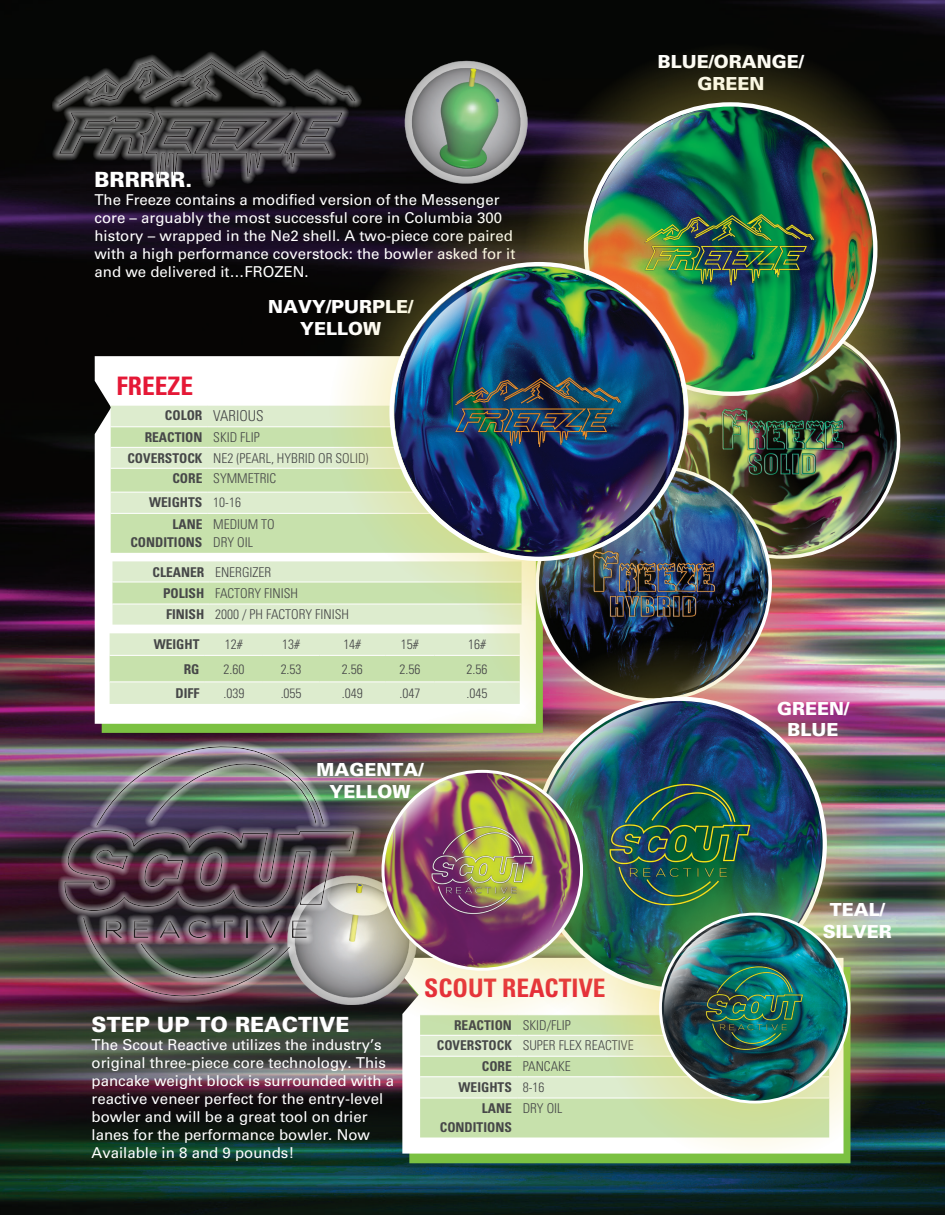
<style>
.page{position:relative;width:945px;height:1215px;background:#fff}
.page>*{position:absolute;margin:0;border:0;box-sizing:border-box;transform-origin:0 0}
.t1{font:700 condensed 25.5px "Univers LT Std";color:#e51836}
.t2{font:900 21px "Univers LT Std";color:#fff}
.t3{font:900 18px/21.6px "Univers LT Std";color:#fff;text-align:center}
.t4{font:15px/18px "Univers LT Std";color:#fff}
.t5{font:300 condensed 15px "Univers LT Std";color:#464748}
.t6{font:300 condensed 13.5px/21.3px "Univers LT Std";color:#464748}
.t7{font:700 condensed 13.5px/21.1px "Univers LT Std";color:#464748}
.s1{font-weight:300;font-size:15px}
.s2{font-weight:300}
.s3{font-weight:700}
</style>
<div class="page">
<img style="left:0;top:0;width:945px;height:1215px">
<svg style="left:95px;top:356px;width:380px;height:368px"></svg>
<svg style="left:112px;top:561px;width:363px;height:64px;background:#d6e8c4"></svg>
<hr style="left:112px;top:581px;width:98px;height:2px;background:#fff">
<hr style="left:210px;top:581px;width:312px;height:2px;background:#fff">
<hr style="left:112px;top:604px;width:98px;height:1px;background:#fff">
<hr style="left:210px;top:604px;width:312px;height:1px;background:#fff">
<div style="left:111px;top:406px;width:218px;height:20px;background:#ddecce"></div>
<svg style="left:111px;top:427px;width:218px;height:126px;background:#cee4b7"></svg>
<hr style="left:111px;top:405px;width:97px;height:1px;background:#fff">
<hr style="left:208px;top:405px;width:312px;height:1px;background:#fff">
<hr style="left:111px;top:426px;width:97px;height:1px;background:#fff">
<hr style="left:208px;top:426px;width:312px;height:1px;background:#fff">
<hr style="left:111px;top:447px;width:97px;height:1px;background:#fff">
<hr style="left:208px;top:447px;width:312px;height:1px;background:#fff">
<hr style="left:111px;top:468px;width:97px;height:1px;background:#fff">
<hr style="left:208px;top:468px;width:312px;height:1px;background:#fff">
<hr style="left:111px;top:492px;width:97px;height:1px;background:#fff">
<hr style="left:208px;top:492px;width:312px;height:1px;background:#fff">
<hr style="left:111px;top:513px;width:97px;height:1px;background:#fff">
<hr style="left:208px;top:513px;width:312px;height:1px;background:#fff">
<svg style="left:402px;top:1031px;width:197px;height:123px"></svg>
<div style="left:420px;top:1031px;width:179px;height:107px;background:#c7e1ac"></div>
<svg style="left:420px;top:1036px;width:179px;height:62px;background:#d5e8c1"></svg>
<hr style="left:420px;top:1035px;width:97px;height:1px;background:#fff">
<hr style="left:420px;top:1056px;width:97px;height:1px;background:#fff">
<hr style="left:517px;top:1056px;width:312px;height:1px;background:#fff">
<hr style="left:420px;top:1076px;width:97px;height:1px;background:#fff">
<hr style="left:517px;top:1076px;width:312px;height:1px;background:#fff">
<hr style="left:420px;top:1098px;width:97px;height:1px;background:#fff">
<hr style="left:517px;top:1098px;width:312px;height:1px;background:#fff">
<img style="left:404px;top:60px;width:119px;height:123px">
<svg style="left:110px;top:633px;width:365px;height:71px;background:#d5e8c2"></svg>
<hr style="left:110px;top:655px;width:95px;height:1px;background:#fff">
<hr style="left:205px;top:655px;width:58px;height:1px;background:#fff">
<hr style="left:263px;top:655px;width:56px;height:1px;background:#fff">
<hr style="left:319px;top:655px;width:66px;height:1px;background:#fff">
<hr style="left:385px;top:655px;width:49px;height:1px;background:#fff">
<hr style="left:434px;top:655px;width:86px;height:1px;background:#fff">
<hr style="left:110px;top:681px;width:95px;height:1px;background:#fff">
<hr style="left:205px;top:681px;width:58px;height:1px;background:#fff">
<hr style="left:263px;top:681px;width:56px;height:1px;background:#fff">
<hr style="left:319px;top:681px;width:66px;height:1px;background:#fff">
<hr style="left:385px;top:681px;width:49px;height:1px;background:#fff">
<hr style="left:434px;top:681px;width:86px;height:1px;background:#fff">
<div style="left:603px;top:262px;width:342px;height:357px;background:#ebd654;opacity:.47"></div>
<img style="left:666px;top:325px;width:233px;height:232px;border-radius:116px">
<div style="left:475px;top:404px;width:358px;height:358px;background:#ebd654;opacity:.47"></div>
<img style="left:537px;top:467px;width:233px;height:233px;border-radius:116px">
<svg style="left:52px;top:50px;width:310px;height:138px;background:#09080a"></svg>
<div style="left:55px;top:53px;width:303px;height:132px;background:#fff;opacity:.75"></div>
<div style="left:55px;top:62px;width:303px;height:123px;background:#231f20;opacity:.75"></div>
<svg style="left:63px;top:730px;width:258px;height:5px"></svg>
<svg style="left:82px;top:1007px;width:225px;height:4px"></svg>
<div style="left:57px;top:735px;width:303px;height:261px;background:#fff;opacity:.75"></div>
<div style="left:60px;top:747px;width:300px;height:260px;background:#231f20;opacity:.75"></div>
<div style="left:471px;top:636px;width:417px;height:417px;background:#ebd654;opacity:.47"></div>
<img style="left:535px;top:699px;width:290px;height:153px">
<div style="left:321px;top:709px;width:322px;height:322px;background:#ebd654;opacity:.47"></div>
<img style="left:383px;top:771px;width:199px;height:198px;border-radius:99px">
<div style="left:599px;top:852px;width:312px;height:312px;background:#ebd654;opacity:.47"></div>
<img style="left:660px;top:914px;width:189px;height:188px;border-radius:94px">
<div style="left:925px;top:388px;width:20px;height:371px;background:#ebd654;opacity:.47"></div>
<div style="left:925px;top:706px;width:20px;height:371px;background:#ebd654;opacity:.47"></div>
<div style="left:523px;top:42px;width:415px;height:415px;background:#ebd654;opacity:.47"></div>
<img style="left:586px;top:104px;width:289px;height:290px;border-radius:145px">
<div style="left:329px;top:202px;width:420px;height:420px;background:#ebd654;opacity:.47"></div>
<img style="left:392px;top:264px;width:294px;height:295px;border-radius:147px">
<h2 class="t2" style="left:94px;top:166px;width:99px">BRRRRR.</h2>
<p class="t4" style="left:94px;top:191px;width:422px">The Freeze contains a modified version of the Messenger core – arguably the most successful core in Columbia 300 history – wrapped in the Ne2 shell. A two-piece core paired with a high performance coverstock: the bowler asked for it and we delivered it…FROZEN.</p>
<h1 class="t1" style="left:117px;top:371px;width:78px">FREEZE</h1>
<p class="t3" style="left:268px;top:296px;width:146px">NAVY/PURPLE/<br>YELLOW</p>
<p class="t7" style="left:165px;top:405px;width:63px">COLOR <span class="s1">VARIO</span></p>
<p class="t5" style="left:248px;top:407px;width:16px">US</p>
<p class="t7" style="left:145px;top:427px;width:115px">REACTION <span class="s2">SKID FLIP</span></p>
<p class="t6" style="left:127px;top:447px;width:243px"><span class="s3">COVERSTOCK</span> NE2 (PEARL, HYBRID OR SOLID)</p>
<p class="t6" style="left:172px;top:468px;width:105px"><span class="s3">CORE</span> SYMMETRIC</p>
<p class="t7" style="left:172px;top:492px;width:70px;text-indent:-23px">WEIGHTS <span class="s2">10-16<br></span>LANE</p>
<p class="t7" style="left:130px;top:532px;width:74px">CONDITIONS</p>
<p class="t6" style="left:213px;top:514px;width:63px;line-height:18.9px">MEDIUM TO<br>DRY OIL</p>
<p class="t6" style="left:163px;top:561px;width:188px;text-indent:-11px"><span class="s3">CLEANER</span> ENERGIZER<br><span class="s3">POLISH</span> FACTORY FINISH<br><span class="s3">FINISH</span> 2000 / PH FACTORY FINISH</p>
<p class="t7" style="left:154px;top:634px;width:9px">WEIGHT</p>
<p class="t6" style="left:225px;top:634px;width:19px">12#</p>
<p class="t6" style="left:282px;top:634px;width:19px">13#</p>
<p class="t6" style="left:343px;top:634px;width:19px">14#</p>
<p class="t6" style="left:401px;top:634px;width:19px">15#</p>
<p class="t6" style="left:468px;top:634px;width:19px">16#</p>
<p class="t7" style="left:184px;top:658px;width:9px">RG</p>
<p class="t6" style="left:223px;top:658px;width:22px">2.60</p>
<p class="t6" style="left:281px;top:658px;width:22px">2.53</p>
<p class="t6" style="left:342px;top:658px;width:22px">2.56</p>
<p class="t6" style="left:399px;top:658px;width:22px">2.56</p>
<p class="t6" style="left:467px;top:658px;width:22px">2.56</p>
<p class="t7" style="left:176px;top:682px;width:19px">DIFF</p>
<p class="t6" style="left:223px;top:682px;width:22px">.039</p>
<p class="t6" style="left:281px;top:682px;width:22px">.055</p>
<p class="t6" style="left:342px;top:682px;width:22px">.049</p>
<p class="t6" style="left:399px;top:682px;width:22px">.047</p>
<p class="t6" style="left:467px;top:682px;width:22px">.045</p>
<p class="t3" style="left:316px;top:759px;width:108px">MAGENTA/<br>YELLOW</p>
<p class="t3" style="left:658px;top:51px;width:147px">BLUE/ORANGE/<br>GREEN</p>
<p class="t3" style="left:777px;top:697px;width:73px">GREEN/<br>BLUE</p>
<h2 class="t2" style="left:92px;top:1011px;width:259px">STEP UP TO REACTIVE</h2>
<p class="t4" style="left:92px;top:1036px;width:304px">The Scout Reactive utilizes the industry’s original three-piece core technology. This pancake weight block is surrounded with a reactive veneer perfect for the entry-level bowler and will be a great tool on drier lanes for the performance bowler. Now Available in 8 and 9 pounds!</p>
<h1 class="t1" style="left:424px;top:972px;width:148px">SCOUT REACTIVE</h1>
<p class="t6" style="left:454px;top:1015px;width:117px"><span class="s3">REACTION</span> SKID/FLIP</p>
<p class="t6" style="left:437px;top:1035px;width:192px"><span class="s3">COVERSTOCK</span> SUPER FLEX REACTIVE</p>
<p class="t6" style="left:482px;top:1056px;width:89px"><span class="s3">CORE</span> PANCAKE</p>
<p class="t7" style="left:459px;top:1077px;width:87px">WEIGHTS <span class="s2">8-16</span></p>
<p class="t7" style="left:482px;top:1098px;width:31px">LANE</p>
<p class="t7" style="left:440px;top:1117px;width:74px">CONDITIONS</p>
<p class="t6" style="left:523px;top:1098px;width:41px">DRY OIL</p>
<p class="t3" style="left:823px;top:899px;width:69px">TEAL/<br>SILVER</p>
</div>
